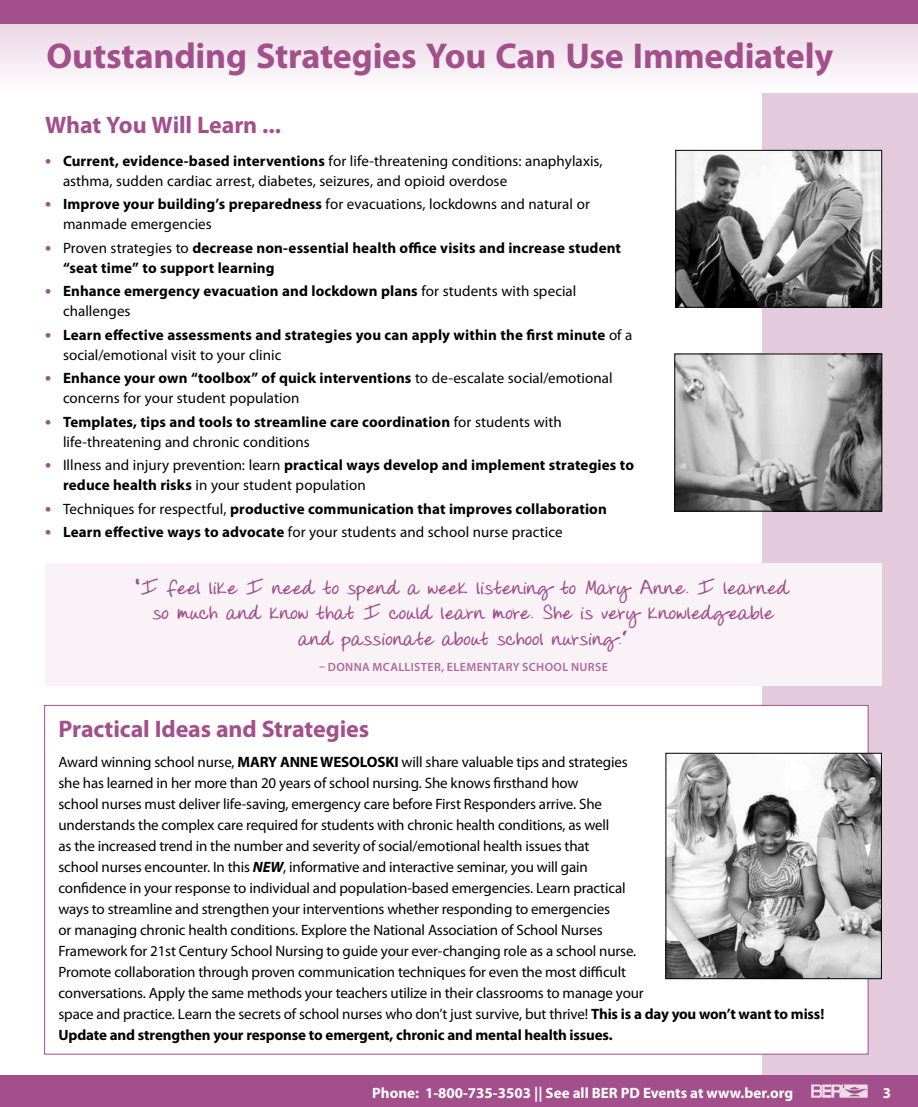
<style>
.page{position:relative;width:918px;height:1107px;background:#fff}
.page>*{position:absolute;margin:0;border:0;box-sizing:border-box;transform-origin:0 0}
.t1{font:700 36px "Myriad Pro";letter-spacing:-.005em;color:#a34f8b}
.t2{font:700 24px "Myriad Pro";letter-spacing:-.005em;color:#a34f8b}
.t3{font:700 21px/25.2px "Donnys Hand";letter-spacing:.005em;color:#a34f8b;text-align:center}
.t4{font:15px/21px "Myriad Pro";letter-spacing:-.01em;color:#000}
.t5{font:700 15px/20.2px "Myriad Pro";letter-spacing:.01em;color:#000}
.t6{font:700 15px "Myriad Pro";color:#fff}
.t7{font:600 12px "Myriad Pro";letter-spacing:.03em;color:#b0689b}
.s1{font-weight:700;font-size:18px;color:#a34f8b}
.s2{font-weight:700}
.s3{font-size:18px;color:#a34f8b}
.s4{font-weight:400}
.s5{font-weight:700;font-style:italic}
</style>
<div class="page">
<div style="left:763px;top:0;width:155px;height:1107px;background:#e3cadc"></div>
<div style="left:0;top:1076px;width:918px;height:31px;background:#a34f8b"></div>
<svg style="left:811px;top:1084px;width:57px;height:14px"></svg>
<svg style="left:0;top:24px;width:918px;height:68px"></svg>
<div style="left:0;top:0;width:918px;height:24px;background:#a34f8b"></div>
<div style="left:45px;top:563px;width:837px;height:123px;background:#f9f3f7"></div>
<div style="left:45px;top:705px;width:823px;height:349px;background:#fff"></div>
<img style="left:677px;top:152px;width:203px;height:154px">
<div style="left:675px;top:150px;width:207px;height:158px;border:1px solid #000"></div>
<img style="left:677px;top:356px;width:203px;height:153px">
<div style="left:675px;top:354px;width:207px;height:157px;border:1px solid #000"></div>
<img style="left:667px;top:755px;width:213px;height:222px">
<div style="left:665px;top:753px;width:217px;height:226px;border:1px solid #000"></div>
<h1 class="t1" style="left:46px;top:32px;width:788px">Outstanding Strategies You Can Use Immediately</h1>
<h2 class="t2" style="left:45px;top:110px;width:238px">What You Will Learn ...</h2>
<p class="t4" style="left:63px;top:150px;width:541px;line-height:20.2px;text-indent:-18px"><span class="s1">•</span> <span class="s2">Current, evidence-based interventions</span> for life-threatening conditions: anaphylaxis, asthma, sudden cardiac arrest, diabetes, seizures, and opioid overdose</p>
<p class="t4" style="left:63px;top:194px;width:528px;line-height:20.2px;text-indent:-18px"><span class="s1">•</span> <span class="s2">Improve your building’s preparedness</span> for evacuations, lockdowns and natural or manmade emergencies</p>
<p class="t5" style="left:63px;top:237px;width:560px;text-indent:-18px"><span class="s3">•</span> <span class="s4">Proven strategies to</span> decrease non-essential health office visits and increase student “seat time” to support learning</p>
<p class="t5" style="left:63px;top:281px;width:515px;text-indent:-18px"><span class="s3">•</span> Enhance emergency evacuation and lockdown plans <span class="s4">for students with special challenges</span></p>
<p class="t5" style="left:63px;top:324px;width:571px;text-indent:-18px"><span class="s3">•</span> Learn effective assessments and strategies you can apply within the first minute <span class="s4">of a social/emotional visit to your clinic</span></p>
<p class="t4" style="left:63px;top:368px;width:551px;line-height:20.2px;text-indent:-18px"><span class="s1">•</span> <span class="s2">Enhance your own “toolbox” of quick interventions</span> to de-escalate social/emotional concerns for your student population</p>
<p class="t4" style="left:63px;top:411px;width:500px;line-height:20.2px;text-indent:-18px"><span class="s1">•</span> <span class="s2">Templates, tips and tools to streamline care coordination</span> for students with life-threatening and chronic conditions</p>
<p class="t5" style="left:63px;top:455px;width:573px;text-indent:-18px"><span class="s3">•</span> <span class="s4">Illness and injury prevention: learn</span> practical ways develop and implement strategies to reduce health risks <span class="s4">in your student population</span></p>
<p class="t5" style="left:45px;top:498px;width:563px"><span class="s3">•</span> <span class="s4">Techniques for respectful,</span> productive communication that improves collaboration</p>
<p class="t4" style="left:45px;top:521px;width:519px"><span class="s1">•</span> <span class="s2">Learn effective ways to advocate</span> for your students and school nurse practice</p>
<h3 class="t3" style="left:136px;top:577px;width:655px">“I feel like I need to spend a week listening to Mary Anne. I learned so much and know that I could learn more. She is very knowledgeable and passionate about school nursing.”</h3>
<p class="t7" style="left:319px;top:659px;width:290px">– DONNA MCALLISTER, ELEMENTARY SCHOOL NURSE</p>
<h2 class="t2" style="left:58px;top:714px;width:312px">Practical Ideas and Strategies</h2>
<p class="t4" style="left:58px;top:752px;width:767px">Award winning school nurse, <span class="s2">MARY ANNE WESOLOSKI</span> will share valuable tips and strategies<br>she has learned in her more than 20 years of school nursing. She knows firsthand how<br>school nurses must deliver life-saving, emergency care before First Responders arrive. She<br>understands the complex care required for students with chronic health conditions, as well<br>as the increased trend in the number and severity of social/emotional health issues that<br>school nurses encounter. In this <span class="s5">NEW</span>, informative and interactive seminar, you will gain<br>confidence in your response to individual and population-based emergencies. Learn practical<br>ways to streamline and strengthen your interventions whether responding to emergencies<br>or managing chronic health conditions. Explore the National Association of School Nurses<br>Framework for 21st Century School Nursing to guide your ever-changing role as a school nurse.<br>Promote collaboration through proven communication techniques for even the most difficult<br>conversations. Apply the same methods your teachers utilize in their classrooms to manage your<br>space and practice. Learn the secrets of school nurses who don’t just survive, but thrive! <span class="s2">This is a day you won’t want to miss!<br>Update and strengthen your response to emergent, chronic and mental health issues.</span></p>
<p class="t6" style="left:372px;top:1083px;width:422px">Phone: 1-800-735-3503 || See all BER PD Events at www.ber.org</p>
<p class="t6" style="left:883px;top:1083px;width:10px">3</p>
</div>
